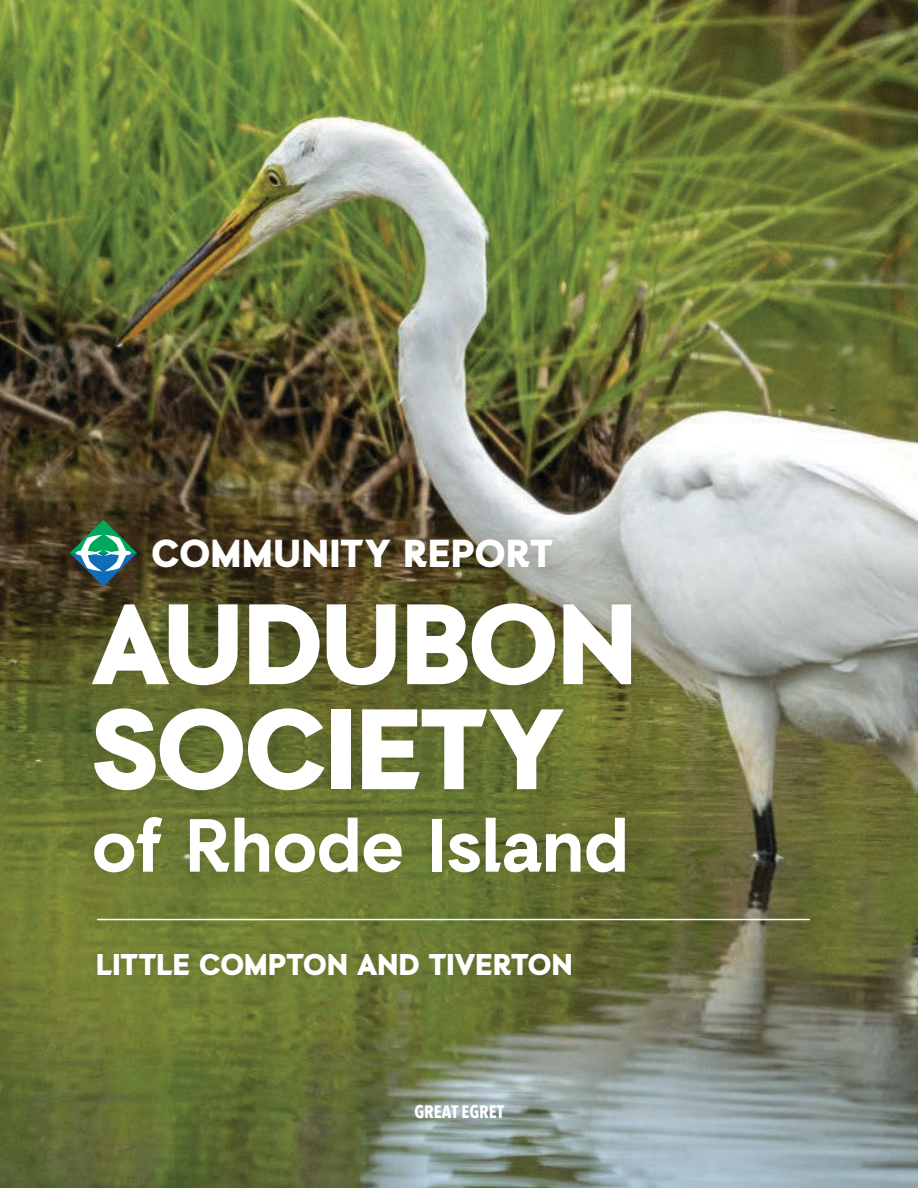
<style>
.page{position:relative;width:918px;height:1188px;background:#fff}
.page>*{position:absolute;margin:0;border:0;box-sizing:border-box;transform-origin:0 0}
.t1{font:900 114px "Auxilia";letter-spacing:-.01em;color:#fff}
.t2{font:700 75px "Auxilia";letter-spacing:-.005em;color:#fff}
.t3{font:900 39px "Auxilia";letter-spacing:.015em;color:#fff}
.t4{font:900 30px "Auxilia";color:#fff}
.dates3{font:700 18px "Avenir Next Condensed";color:#fff}
</style>
<div class="page">
<img style="left:0;top:0;width:918px;height:896px">
<svg style="left:0;top:896px;width:918px;height:292px;background:#76825f"></svg>
<div style="left:63px;top:513px;width:754px;height:471px;background:#231f20;opacity:.1"></div>
<hr style="left:97px;top:919px;width:713px;height:1px;background:#fff">
<svg style="left:70px;top:520px;width:67px;height:66px;background:#467064"></svg>
<p class="t3" style="left:151px;top:529px;width:403px">COMMUNITY REPORT</p>
<p class="t1" style="left:92px;top:572px;width:546px">AUDUBON</p>
<p class="t1" style="left:92px;top:677px;width:473px">SOCIETY</p>
<p class="t2" style="left:92px;top:799px;width:539px">of Rhode Island</p>
<p class="t4" style="left:96px;top:946px;width:478px">LITTLE COMPTON AND TIVERTON</p>
<p class="dates3" style="left:414px;top:1100px;width:91px">GREAT EGRET</p>
</div>
